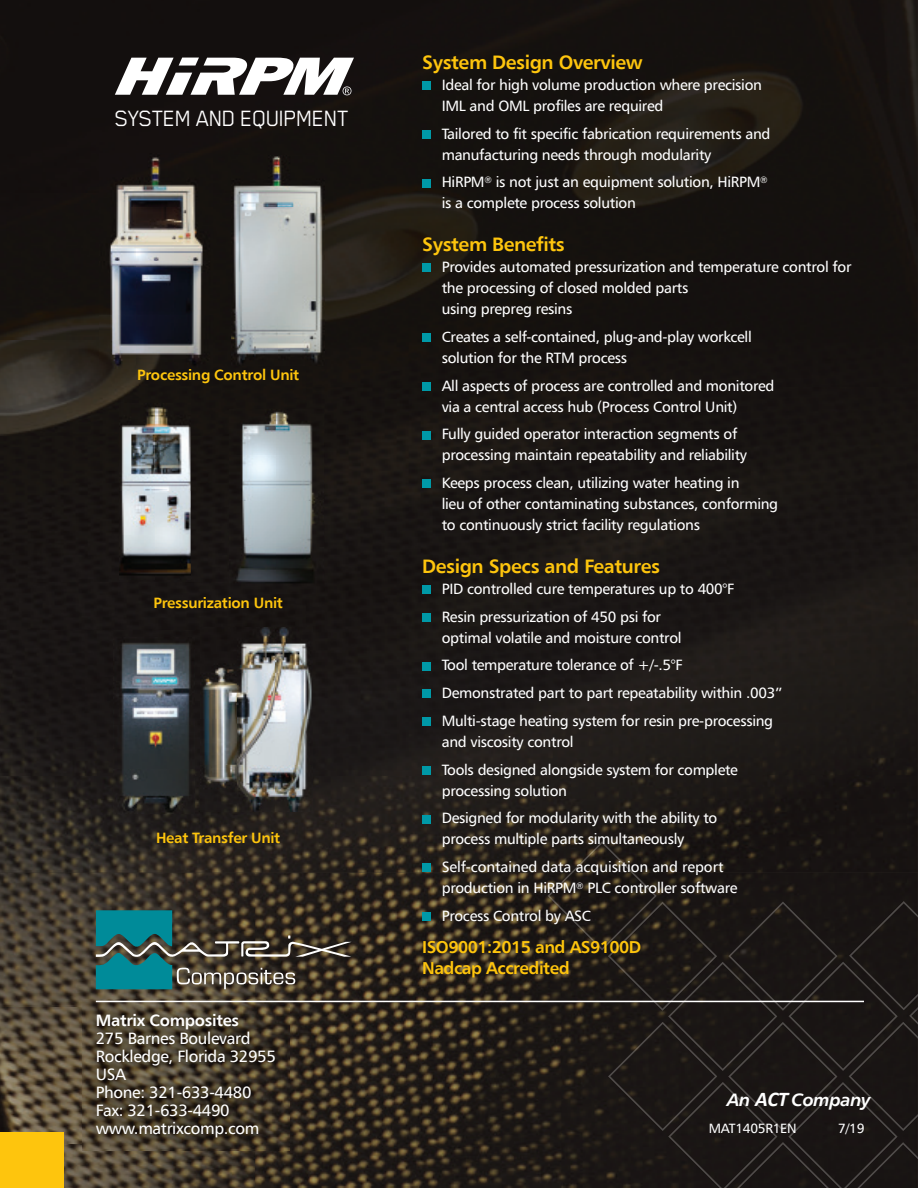
<style>
.page{position:relative;width:918px;height:1188px;background:#fff}
.page>*{position:absolute;margin:0;border:0;box-sizing:border-box;transform-origin:0 0}
.t1{font:25.5px "Blender";letter-spacing:-.03em;color:#fff}
.t2{font:700 19.5px "Humanist 777 BT";letter-spacing:-.02em;color:#fec50d}
.t3{font:italic 700 18px "Humanist 777 BT";letter-spacing:-.02em;color:#fff}
.t4{font:700 17.25px/21px "Humanist 777 BT";letter-spacing:-.03em;color:#fec50d}
.t5{font:16.5px/18px "Humanist 777 BT";letter-spacing:-.02em;color:#fff}
.t6{font:700 16.5px "Humanist 777 BT";letter-spacing:-.02em;color:#fff}
.t7{font:15px/21px "Humanist 777 BT";letter-spacing:-.02em;color:#fff}
.t8{font:700 15px "Humanist 777 BT";letter-spacing:-.02em;color:#fec50d}
.t9{font:13.5px "Humanist 777 BT";letter-spacing:-.02em;color:#fff}
.s1{font-family:"Calibri";font-size:21px}
</style>
<div class="page">
<img style="left:255px;top:872px;width:293px;height:316px">
<img style="left:0;top:872px;width:255px;height:135px">
<img style="left:64px;top:1144px;width:191px;height:44px">
<img style="left:0;top:1007px;width:82px;height:137px">
<img style="left:548px;top:872px;width:370px;height:316px">
<img style="left:306px;top:0;width:612px;height:775px">
<img style="left:0;top:775px;width:918px;height:97px">
<div style="left:0;top:0;width:306px;height:193px;background:#130f0e"></div>
<img style="left:0;top:339px;width:306px;height:97px">
<div style="left:0;top:582px;width:306px;height:48px;background:#181513"></div>
<div style="left:212px;top:193px;width:20px;height:146px;background:#15110e"></div>
<div style="left:0;top:436px;width:230px;height:146px;background:#181411"></div>
<div style="left:0;top:630px;width:201px;height:146px;background:#1a1615"></div>
<img style="left:0;top:193px;width:99px;height:146px">
<img style="left:571px;top:841px;width:62px;height:31px">
<div style="left:422px;top:82px;width:9px;height:8px;background:#0099a7"></div>
<div style="left:422px;top:130px;width:9px;height:9px;background:#0099a7"></div>
<div style="left:422px;top:179px;width:9px;height:8px;background:#0099a7"></div>
<div style="left:422px;top:264px;width:9px;height:8px;background:#0099a7"></div>
<div style="left:422px;top:334px;width:9px;height:8px;background:#0099a7"></div>
<div style="left:422px;top:382px;width:9px;height:9px;background:#0099a7"></div>
<div style="left:422px;top:431px;width:9px;height:8px;background:#0099a7"></div>
<div style="left:422px;top:480px;width:9px;height:8px;background:#0099a7"></div>
<div style="left:422px;top:586px;width:9px;height:8px;background:#0099a7"></div>
<div style="left:422px;top:613px;width:9px;height:9px;background:#0099a7"></div>
<div style="left:422px;top:662px;width:9px;height:8px;background:#0099a7"></div>
<div style="left:422px;top:690px;width:9px;height:8px;background:#0099a7"></div>
<div style="left:422px;top:718px;width:9px;height:8px;background:#0099a7"></div>
<div style="left:422px;top:766px;width:9px;height:9px;background:#0099a7"></div>
<div style="left:422px;top:815px;width:9px;height:8px;background:#0099a7"></div>
<div style="left:422px;top:864px;width:9px;height:8px;background:#0099a7"></div>
<div style="left:422px;top:913px;width:9px;height:8px;background:#0099a7"></div>
<svg style="left:115px;top:58px;width:239px;height:37px"></svg>
<img style="left:99px;top:154px;width:113px;height:215px">
<img style="left:119px;top:403px;width:72px;height:177px">
<img style="left:201px;top:628px;width:111px;height:184px">
<img style="left:113px;top:637px;width:81px;height:177px">
<img style="left:230px;top:410px;width:93px;height:184px">
<img style="left:232px;top:155px;width:92px;height:210px">
<div style="left:0;top:1133px;width:64px;height:55px;background:#fec50d"></div>
<img style="left:82px;top:999px;width:207px;height:152px">
<svg style="left:96px;top:910px;width:256px;height:79px"></svg>
<hr style="left:96px;top:1001px;width:768px;height:1px;background:#fff">
<h1 class="t1" style="left:115px;top:105px;width:236px">SYSTEM AND EQUIPMENT</h1>
<p class="t8" style="left:137px;top:366px;width:164px">Processing Control Unit</p>
<p class="t8" style="left:153px;top:594px;width:131px">Pressurization Unit</p>
<p class="t8" style="left:156px;top:829px;width:126px">Heat Transfer Unit</p>
<p class="t6" style="left:96px;top:1009px;width:145px">Matrix Composites</p>
<p class="t5" style="left:96px;top:1028px;width:182px">275 Barnes Boulevard<br>Rockledge, Florida 32955<br>USA<br>Phone: 321-633-4480<br>Fax: 321-633-4490 www.matrixcomp.com</p>
<h2 class="t2" style="left:422px;top:50px;width:222px">System Design Overview</h2>
<p class="t7" style="left:442px;top:74px;width:322px">Ideal for high volume production where precision<br>IML and OML profiles are required</p>
<p class="t7" style="left:442px;top:123px;width:330px">Tailored to fit specific fabrication requirements and manufacturing needs through modularity</p>
<p class="t7" style="left:442px;top:171px;width:328px">HiRPM<sup>®</sup> is not just an equipment solution, HiRPM<sup>® </sup>is a complete process solution</p>
<h2 class="t2" style="left:422px;top:232px;width:144px">System Benefits</h2>
<p class="t7" style="left:442px;top:256px;width:411px">Provides automated pressurization and temperature control for the processing of closed molded parts<br>using prepreg resins</p>
<p class="t7" style="left:442px;top:326px;width:312px">Creates a self-contained, plug-and-play workcell solution for the RTM process</p>
<p class="t7" style="left:442px;top:375px;width:334px">All aspects of process are controlled and monitored via a central access hub (Process Control Unit)</p>
<p class="t7" style="left:442px;top:423px;width:307px">Fully guided operator interaction segments of processing maintain repeatability and reliability</p>
<p class="t7" style="left:442px;top:472px;width:338px">Keeps process clean, utilizing water heating in<br>lieu of other contaminating substances, conforming to continuously strict facility regulations</p>
<h2 class="t2" style="left:422px;top:554px;width:240px">Design Specs and Features</h2>
<p class="t7" style="left:442px;top:574px;width:294px;line-height:27.8px">PID controlled cure temperatures up to 400°F<br>Resin pressurization of 450 psi for</p>
<p class="t7" style="left:442px;top:623px;width:342px;line-height:27.8px">optimal volatile and moisture control<br>Tool temperature tolerance of +/-.5°F<br>Demonstrated part to part repeatability within .003” Multi-stage heating system for resin pre-processing</p>
<p class="t7" style="left:442px;top:727px;width:298px;line-height:27.8px">and viscosity control<br>Tools designed alongside system for complete</p>
<p class="t7" style="left:442px;top:776px;width:277px;line-height:27.8px">processing solution<br>Designed for modularity with the ability to</p>
<p class="t7" style="left:442px;top:825px;width:283px;line-height:27.8px">process multiple parts simultaneously<br>Self-contained data acquisition and report</p>
<p class="t7" style="left:442px;top:874px;width:297px;line-height:27.8px">production in HiRPM<sup>®</sup> PLC controller software<br>Process Control by ASC</p>
<p class="t4" style="left:422px;top:937px;width:221px">ISO9001:2015 and AS9100D<br>Nadcap Accredited</p>
<p class="t3" style="left:727px;top:1088px;width:146px">An <span class="s1">ACT</span> Company</p>
<p class="t9" style="left:709px;top:1120px;width:90px">MAT1405R1EN</p>
<p class="t9" style="left:838px;top:1120px;width:28px">7/19</p>
</div>
